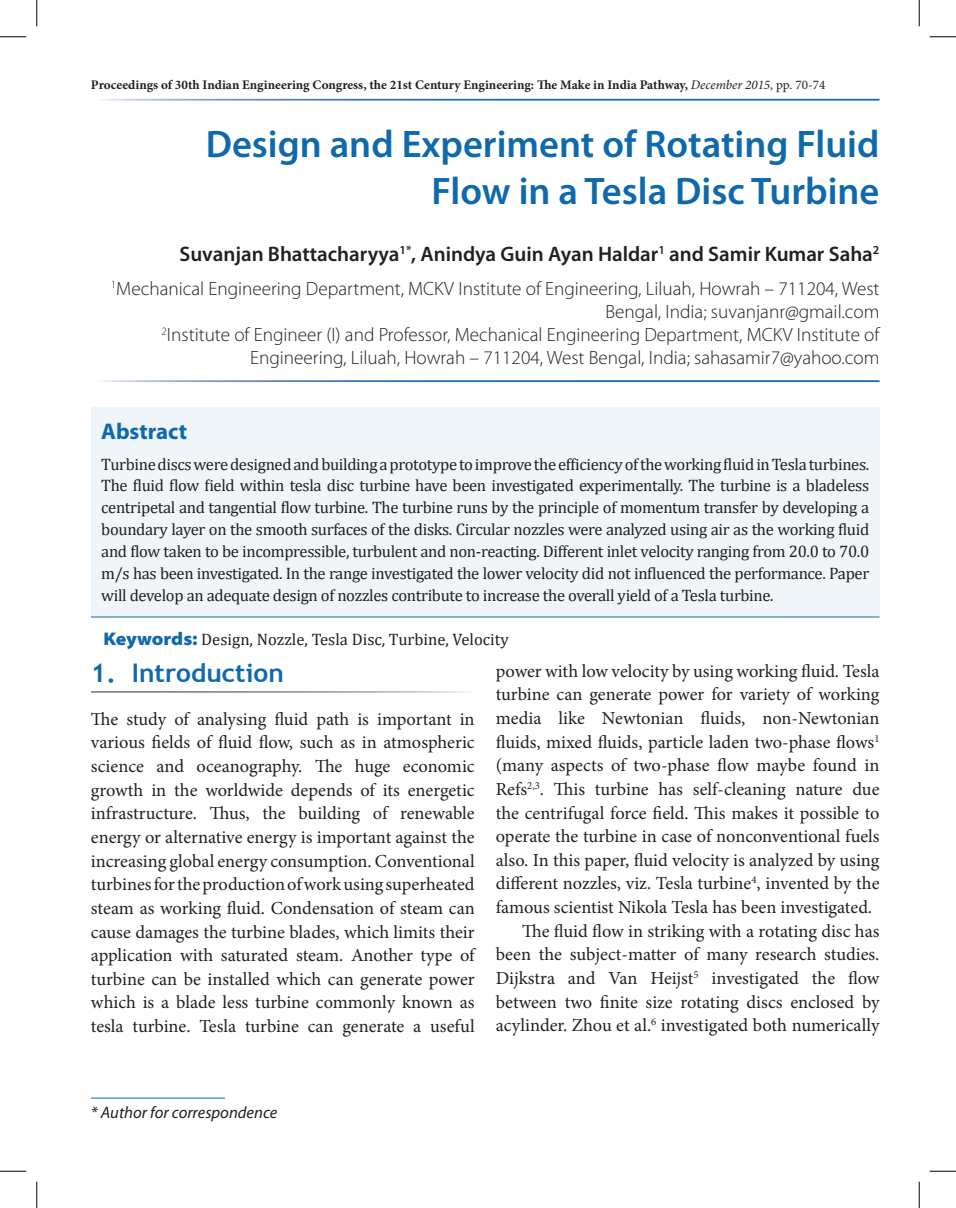
<style>
.page{position:relative;width:956px;height:1208px;background:#fff}
.page>*{position:absolute;margin:0;border:0;box-sizing:border-box;transform-origin:0 0}
.Heading{font:600 38.5px/47.2px "Myriad Pro";color:#0f69ab;text-align:right}
.Body_Head{font:700 25.72px "Trebuchet MS";color:#0f69ab}
.Abstract_Header{font:700 22.75px "Myriad Pro";color:#0f69ab}
.Authors{font:600 21px "Myriad Pro";color:#231f20}
.Author_Affiliations{font:300 19.25px/23.1px "Myriad Pro";color:#231f20;text-align:right}
.Body_Text{font:18.38px/23.6px "Minion Pro";color:#231f20;text-align:justify}
.Body_Text_Ind_F{font:18.38px/23.6px "Minion Pro";color:#231f20;text-align:justify}
.Abstract_Body{font:16.62px/21.9px "Cambria";letter-spacing:-.02em;color:#231f20;text-align:justify}
.KeywordText{font:16.62px "Cambria";color:#231f20}
.t1{font:italic 16.62px "Myriad Pro";color:#231f20}
.t2{font:700 13.12px "Minion Pro";color:#231f20}
.s1{font-weight:400;font-style:italic}
.s2{font-weight:400}
.s3{font-family:"Myriad Pro";font-weight:900;font-stretch:semi-expanded;font-size:18.38px;color:#0f69ab}
</style>
<div class="page">
<hr style="left:91px;top:1097px;width:134px;height:1px;background:#0f69ab">
<div style="left:91px;top:408px;width:788px;height:209px;background:#eff5f8"></div>
<hr style="left:91px;top:616px;width:788px;height:1px;background:#0f69ab">
<svg style="left:0;top:36px;width:26px;height:1px"></svg>
<svg style="left:929px;top:36px;width:27px;height:1px"></svg>
<svg style="left:0;top:1170px;width:26px;height:1px"></svg>
<svg style="left:929px;top:1170px;width:27px;height:1px"></svg>
<svg style="left:36px;top:0;width:1px;height:26px"></svg>
<svg style="left:36px;top:1181px;width:1px;height:27px"></svg>
<svg style="left:918px;top:0;width:1px;height:26px"></svg>
<svg style="left:918px;top:1181px;width:1px;height:27px"></svg>
<p class="t2" style="left:91px;top:76px;width:735px">Proceedings of 30th Indian Engineering Congress, the 21st Century Engineering: The Make in India Pathway, <span class="s1">December 2015</span><span class="s2">, pp. 70-74</span></p>
<p class="Heading" style="left:206px;top:119px;width:675px">Design and Experiment of Rotating Fluid<br>Flow in a Tesla Disc Turbine</p>
<p class="Authors" style="left:179px;top:241px;width:701px">Suvanjan Bhattacharyya<sup>1*</sup>, Anindya Guin Ayan Haldar<sup>1</sup> and Samir Kumar Saha<sup>2</sup></p>
<p class="Author_Affiliations" style="left:111px;top:277px;width:770px"><sup>1</sup>Mechanical Engineering Department, MCKV Institute of Engineering, Liluah, Howrah – 711204, West Bengal, India; suvanjanr@gmail.com<br><sup>2</sup>Institute of Engineer (I) and Professor, Mechanical Engineering Department, MCKV Institute of Engineering, Liluah, Howrah – 711204, West Bengal, India; sahasamir7@yahoo.com</p>
<p class="Abstract_Header" style="left:101px;top:418px;width:87px">Abstract</p>
<p class="Abstract_Body" style="left:101px;top:453px;width:769px">Turbine discs were designed and building a prototype to improve the efficiency of the working fluid in Tesla turbines.<br>The fluid flow field within tesla disc turbine have been investigated experimentally. The turbine is a bladeless centripetal and tangential flow turbine. The turbine runs by the principle of momentum transfer by developing a boundary layer on the smooth surfaces of the disks. Circular nozzles were analyzed using air as the working fluid and flow taken to be incompressible, turbulent and non-reacting. Different inlet velocity ranging from 20.0 to 70.0 m/s has been investigated. In the range investigated the lower velocity did not influenced the performance. Paper will develop an adequate design of nozzles contribute to increase the overall yield of a Tesla turbine.</p>
<p class="KeywordText" style="left:103px;top:630px;width:407px"><span class="s3">Keywords:</span> Design, Nozzle, Tesla Disc, Turbine, Velocity</p>
<p class="Body_Head" style="left:91px;top:657px;width:194px">1. Introduction</p>
<p class="Body_Text" style="left:91px;top:707px;width:385px">The study of analysing fluid path is important in various fields of fluid flow, such as in atmospheric science and oceanography. The huge economic growth in the worldwide depends of its energetic infrastructure. Thus, the building of renewable energy or alternative energy is important against the increasing global energy consumption. Conventional turbines for the production of work using superheated steam as working fluid. Condensation of steam can cause damages the turbine blades, which limits their application with saturated steam. Another type of turbine can be installed which can generate power which is a blade less turbine commonly known as tesla turbine. Tesla turbine can generate a useful</p>
<p class="Body_Text" style="left:496px;top:659px;width:385px">power with low velocity by using working fluid. Tesla turbine can generate power for variety of working media like Newtonian fluids, non-Newtonian fluids, mixed fluids, particle laden two-phase flows<sup>1 </sup>(many aspects of two-phase flow maybe found in Refs<sup>2,3</sup>. This turbine has self-cleaning nature due the centrifugal force field. This makes it possible to operate the turbine in case of nonconventional fuels also. In this paper, fluid velocity is analyzed by using different nozzles, viz. Tesla turbine<sup>4</sup>, invented by the famous scientist Nikola Tesla has been investigated.</p>
<p class="Body_Text_Ind_F" style="left:496px;top:919px;width:385px;text-indent:26px">The fluid flow in striking with a rotating disc has been the subject-matter of many research studies.<br>Dijkstra and Van Heijst<sup>5</sup> investigated the flow between two finite size rotating discs enclosed by acylinder. Zhou et al.<sup>6</sup> investigated both numerically</p>
<p class="t1" style="left:91px;top:1103px;width:188px">* Author for correspondence</p>
</div>
